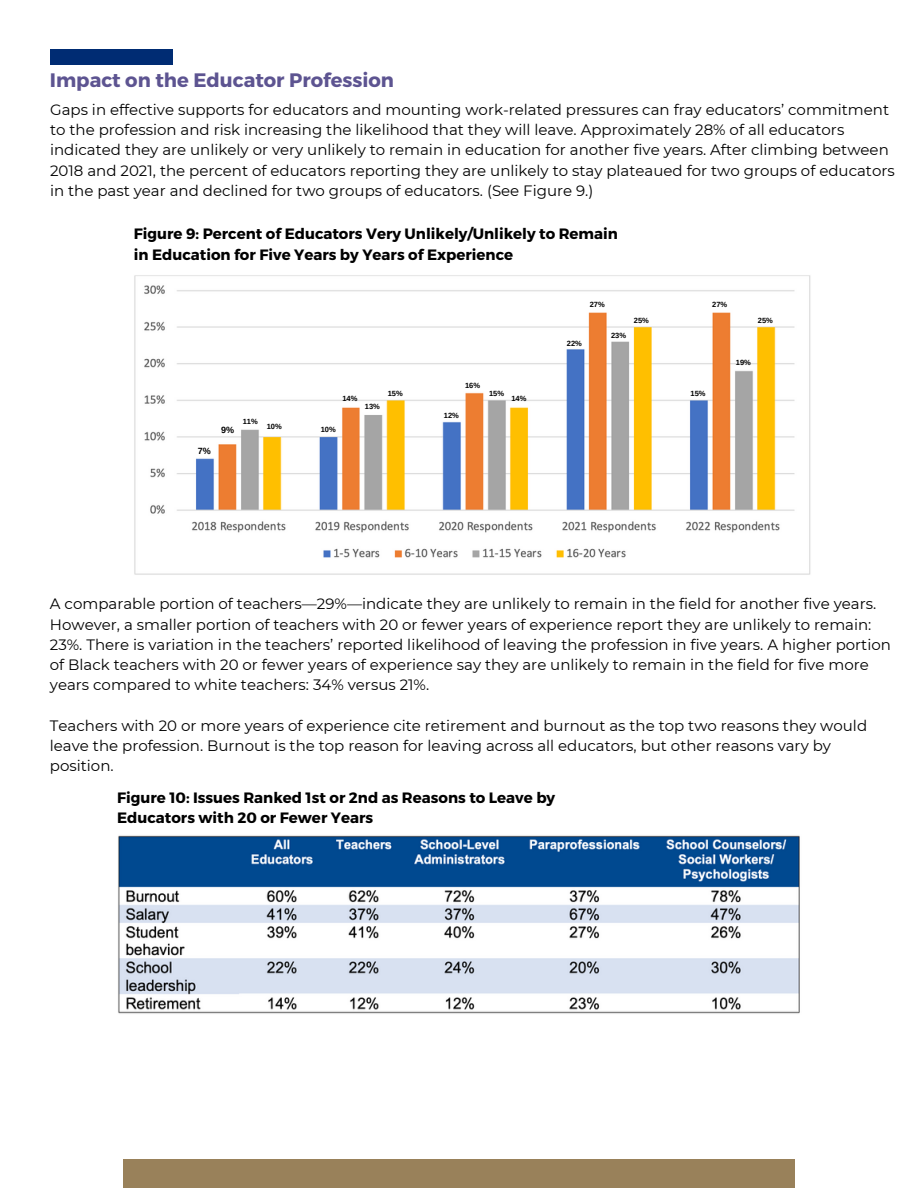
<style>
.page{position:relative;width:918px;height:1188px;background:#fff}
.page>*{position:absolute;margin:0;border:0;box-sizing:border-box;transform-origin:0 0}
.t1{font:700 19.5px "Montserrat";color:#5d5491}
.t2{font:15px/20.2px "Montserrat";color:#000}
.t3{font:700 15px/20.2px "Montserrat";color:#000}
.t4{font:700 9px "Arimo";color:#000}
.t5{font:700 7.5px "Arimo";color:#000}
</style>
<div class="page">
<div style="left:123px;top:1160px;width:672px;height:28px;background:#99815a"></div>
<div style="left:50px;top:50px;width:123px;height:15px;background:#002c73"></div>
<img style="left:118px;top:835px;width:682px;height:179px">
<img style="left:134px;top:275px;width:677px;height:300px">
<h1 class="t1" style="left:50px;top:67px;width:346px">Impact on the Educator Profession</h1>
<p class="t2" style="left:50px;top:99px;width:846px">Gaps in effective supports for educators and mounting work-related pressures can fray educators’ commitment to the profession and risk increasing the likelihood that they will leave. Approximately 28% of all educators indicated they are unlikely or very unlikely to remain in education for another five years. After climbing between 2018 and 2021, the percent of educators reporting they are unlikely to stay plateaued for two groups of educators in the past year and declined for two groups of educators. (See Figure 9.)</p>
<p class="t3" style="left:134px;top:223px;width:486px">Figure 9: Percent of Educators Very Unlikely/Unlikely to Remain in Education for Five Years by Years of Experience</p>
<p class="t4" style="left:198px;top:446px;width:15px">7%</p>
<p class="t4" style="left:221px;top:425px;width:15px">9%</p>
<p class="t5" style="left:243px;top:417px;width:17px">11%</p>
<p class="t5" style="left:267px;top:422px;width:17px">10%</p>
<p class="t5" style="left:342px;top:394px;width:17px">14%</p>
<p class="t5" style="left:321px;top:425px;width:17px">10%</p>
<p class="t5" style="left:365px;top:402px;width:17px">13%</p>
<p class="t5" style="left:388px;top:390px;width:17px">15%</p>
<p class="t5" style="left:465px;top:381px;width:17px">16%</p>
<p class="t5" style="left:444px;top:411px;width:17px">12%</p>
<p class="t5" style="left:489px;top:390px;width:17px">15%</p>
<p class="t5" style="left:511px;top:394px;width:17px">14%</p>
<p class="t5" style="left:590px;top:301px;width:17px">27%</p>
<p class="t5" style="left:567px;top:340px;width:17px">22%</p>
<p class="t5" style="left:611px;top:331px;width:17px">23%</p>
<p class="t5" style="left:634px;top:317px;width:17px">25%</p>
<p class="t5" style="left:712px;top:301px;width:17px">27%</p>
<p class="t5" style="left:758px;top:317px;width:17px">25%</p>
<p class="t5" style="left:691px;top:390px;width:17px">15%</p>
<p class="t5" style="left:736px;top:358px;width:17px">19%</p>
<p class="t2" style="left:50px;top:594px;width:843px">A comparable portion of teachers—29%—indicate they are unlikely to remain in the field for another five years.<br>However, a smaller portion of teachers with 20 or fewer years of experience report they are unlikely to remain:<br>23%. There is variation in the teachers’ reported likelihood of leaving the profession in five years. A higher portion of Black teachers with 20 or fewer years of experience say they are unlikely to remain in the field for five more years compared to white teachers: 34% versus 21%.</p>
<p class="t2" style="left:50px;top:715px;width:819px">Teachers with 20 or more years of experience cite retirement and burnout as the top two reasons they would leave the profession. Burnout is the top reason for leaving across all educators, but other reasons vary by position.</p>
<p class="t3" style="left:117px;top:786px;width:440px">Figure 10: Issues Ranked 1st or 2nd as Reasons to Leave by<br>Educators with 20 or Fewer Years</p>
</div>
